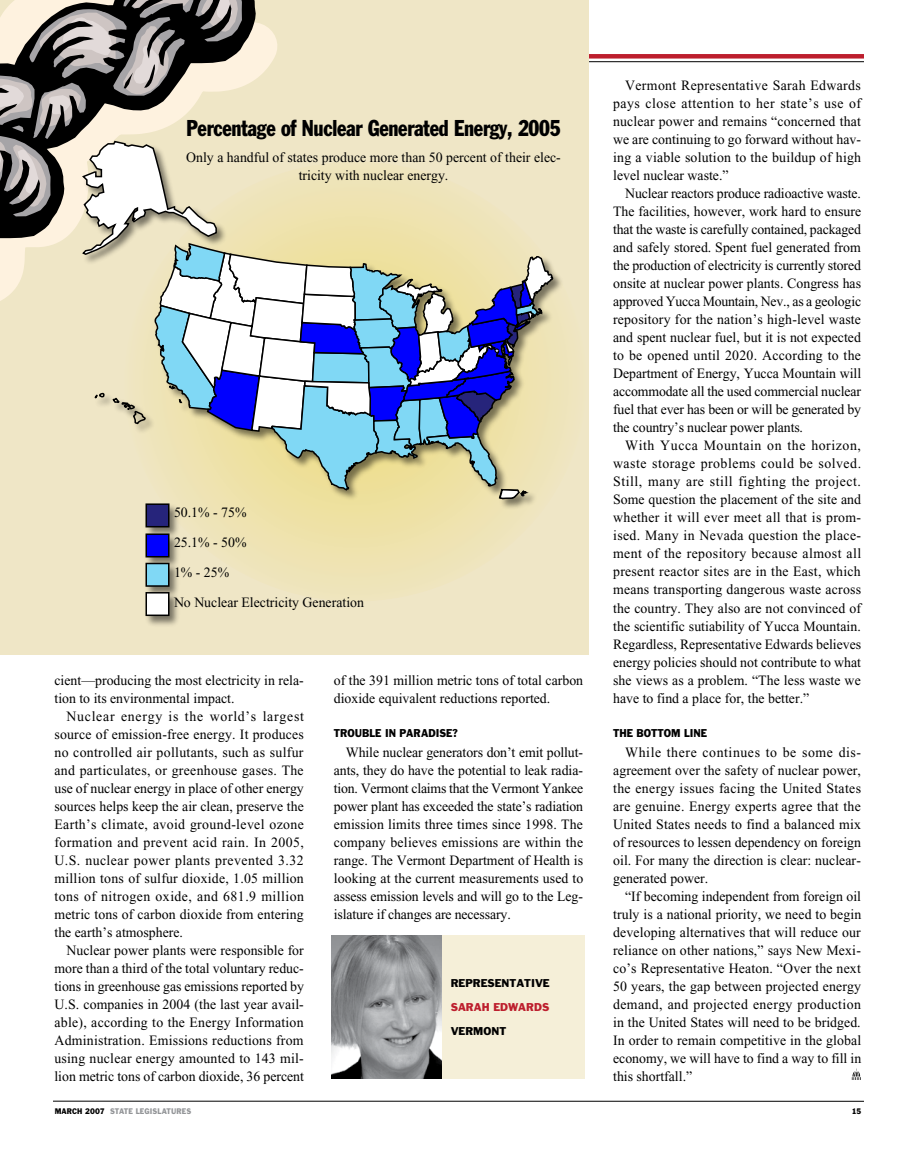
<style>
.page{position:relative;width:918px;height:1176px;background:#fff}
.page>*{position:absolute;margin:0;border:0;box-sizing:border-box;transform-origin:0 0}
.t1{font:condensed 22.5px "Franklin Gothic";letter-spacing:-.015em;color:#000;scale:.9 1}
.t2{font:14.25px/18px "Times New Roman";color:#000;text-align:justify}
.t3{font:10.5px "Franklin Gothic";color:#000;scale:.9 1}
.t4{font:10.5px "Franklin Gothic";color:#000}
.t5{font:10.5px "Franklin Gothic";color:#bd1e2d}
.t6{font:7.5px "Franklin Gothic";letter-spacing:.01em;color:#939598;scale:.9 1}
.t7{font:7.5px "Franklin Gothic";color:#000;scale:.9 1}
.s1{color:#000}
</style>
<div class="page">
<hr style="left:53px;top:1100px;width:811px;height:1px;background:#000">
<hr style="left:54px;top:61px;width:810px;height:1px;background:#000">
<hr style="left:54px;top:54px;width:810px;height:4px;background:#bd1e2d">
<div style="left:0;top:0;width:590px;height:654px;background:#efe6c6"></div>
<div style="left:332px;top:934px;width:253px;height:144px;background:#f5efd8"></div>
<img style="left:332px;top:934px;width:109px;height:144px">
<div style="left:82px;top:139px;width:483px;height:489px;background:#000;opacity:.5"></div>
<svg style="left:0;top:0;width:554px;height:499px"></svg>
<div style="left:146px;top:504px;width:23px;height:22px;background:#26247b"></div>
<div style="left:146px;top:503px;width:24px;height:24px;border:2px solid #000"></div>
<div style="left:146px;top:534px;width:23px;height:22px;background:#00f"></div>
<div style="left:146px;top:533px;width:24px;height:24px;border:2px solid #000"></div>
<div style="left:146px;top:563px;width:23px;height:23px;background:#80d8f5"></div>
<div style="left:146px;top:562px;width:24px;height:24px;border:2px solid #000"></div>
<div style="left:146px;top:592px;width:23px;height:23px;background:#fff"></div>
<div style="left:146px;top:592px;width:24px;height:24px;border:2px solid #000"></div>
<svg style="left:852px;top:1068px;width:9px;height:11px"></svg>
<h1 class="t1" style="left:187px;top:114px;width:417px">Percentage of Nuclear Generated Energy, 2005</h1>
<p class="t2" style="left:186px;top:148px;width:376px;text-align:center">Only a handful of states produce more than 50 percent of their elec&shy;tricity with nuclear energy.</p>
<p class="t2" style="left:174px;top:496px;width:192px;line-height:30px;text-align:left">50.1% - 75%<br>25.1% - 50%<br>1% - 25%<br>No Nuclear Electricity Generation</p>
<p class="t2" style="left:55px;top:670px;width:251px">cient—producing the most electricity in rela&shy;tion to its environmental impact.</p>
<p class="t2" style="left:55px;top:706px;width:251px;text-indent:12px">Nuclear energy is the world’s largest source of emission-free energy. It produces no controlled air pollutants, such as sulfur and particulates, or greenhouse gases. The use of nuclear energy in place of other energy sources helps keep the air clean, preserve the Earth’s climate, avoid ground-level ozone formation and prevent acid rain. In 2005, U.S. nuclear power plants prevented 3.32 million tons of sulfur dioxide, 1.05 million tons of nitrogen oxide, and 681.9 million metric tons of carbon dioxide from entering the earth’s atmosphere.</p>
<p class="t2" style="left:55px;top:940px;width:251px;text-indent:12px">Nuclear power plants were responsible for more than a third of the total voluntary reduc&shy;tions in greenhouse gas emissions reported by U.S. companies in 2004 (the last year avail&shy;able), according to the Energy Information Administration. Emissions reductions from using nuclear energy amounted to 143 mil&shy;lion metric tons of carbon dioxide, 36 percent</p>
<p class="t2" style="left:334px;top:670px;width:251px">of the 391 million metric tons of total carbon dioxide equivalent reductions reported.</p>
<p class="t3" style="left:334px;top:726px;width:139px">TROU BLE IN PARAD ISE?</p>
<p class="t2" style="left:334px;top:742px;width:251px;text-indent:12px">While nuclear generators don’t emit pollut&shy;ants, they do have the potential to leak radia&shy;tion. Vermont claims that the Vermont Yankee power plant has exceeded the state’s radiation emission limits three times since 1998. The company believes emissions are within the range. The Vermont Department of Health is looking at the current measurements used to assess emission levels and will go to the Leg&shy;islature if changes are necessary.</p>
<p class="t4" style="left:451px;top:976px;width:101px">REPRESENTATIVE</p>
<p class="t5" style="left:451px;top:1000px;width:100px">SARAH EDWARDS</p>
<p class="t4" style="left:451px;top:1024px;width:57px">VERMONT</p>
<p class="t2" style="left:613px;top:76px;width:250px;text-indent:12px">Vermont Representative Sarah Edwards pays close attention to her state’s use of nuclear power and remains “concerned that we are continuing to go forward without hav&shy;ing a viable solution to the buildup of high level nuclear waste.”</p>
<p class="t2" style="left:613px;top:184px;width:250px;text-indent:12px">Nuclear reactors produce radioactive waste.<br>The facilities, however, work hard to ensure that the waste is carefully contained, packaged and safely stored. Spent fuel generated from the production of electricity is currently stored onsite at nuclear power plants. Congress has approved Yucca Mountain, Nev., as a geologic repository for the nation’s high-level waste and spent nuclear fuel, but it is not expected to be opened until 2020. According to the Department of Energy, Yucca Mountain will accommodate all the used commercial nuclear fuel that ever has been or will be generated by the country’s nuclear power plants.</p>
<p class="t2" style="left:613px;top:436px;width:250px;text-indent:12px">With Yucca Mountain on the horizon, waste storage problems could be solved.<br>Still, many are still fighting the project.<br>Some question the placement of the site and whether it will ever meet all that is prom&shy;ised. Many in Nevada question the place&shy;ment of the repository because almost all present reactor sites are in the East, which means transporting dangerous waste across the country. They also are not convinced of the scientific sutiability of Yucca Mountain.<br>Regardless, Representative Edwards believes energy policies should not contribute to what she views as a problem. “The less waste we have to find a place for, the better.”</p>
<p class="t3" style="left:613px;top:726px;width:106px">THE BOTTOM LINE</p>
<p class="t2" style="left:613px;top:742px;width:249px;text-indent:12px">While there continues to be some dis&shy;agreement over the safety of nuclear power, the energy issues facing the United States are genuine. Energy experts agree that the United States needs to find a balanced mix of resources to lessen dependency on foreign oil. For many the direction is clear: nuclear&shy;generated power.</p>
<p class="t2" style="left:613px;top:886px;width:250px;text-indent:12px">“If becoming independent from foreign oil truly is a national priority, we need to begin developing alternatives that will reduce our reliance on other nations,” says New Mexi&shy;co’s Representative Heaton. “Over the next 50 years, the gap between projected energy demand, and projected energy production in the United States will need to be bridged.<br>In order to remain competitive in the global economy, we will have to find a way to fill in this shortfall.”</p>
<p class="t6" style="left:55px;top:1105px;width:153px"><span class="s1">MARCH 2007</span> STATE LEG ISLATU RES</p>
<p class="t7" style="left:852px;top:1105px;width:12px">15</p>
</div>
